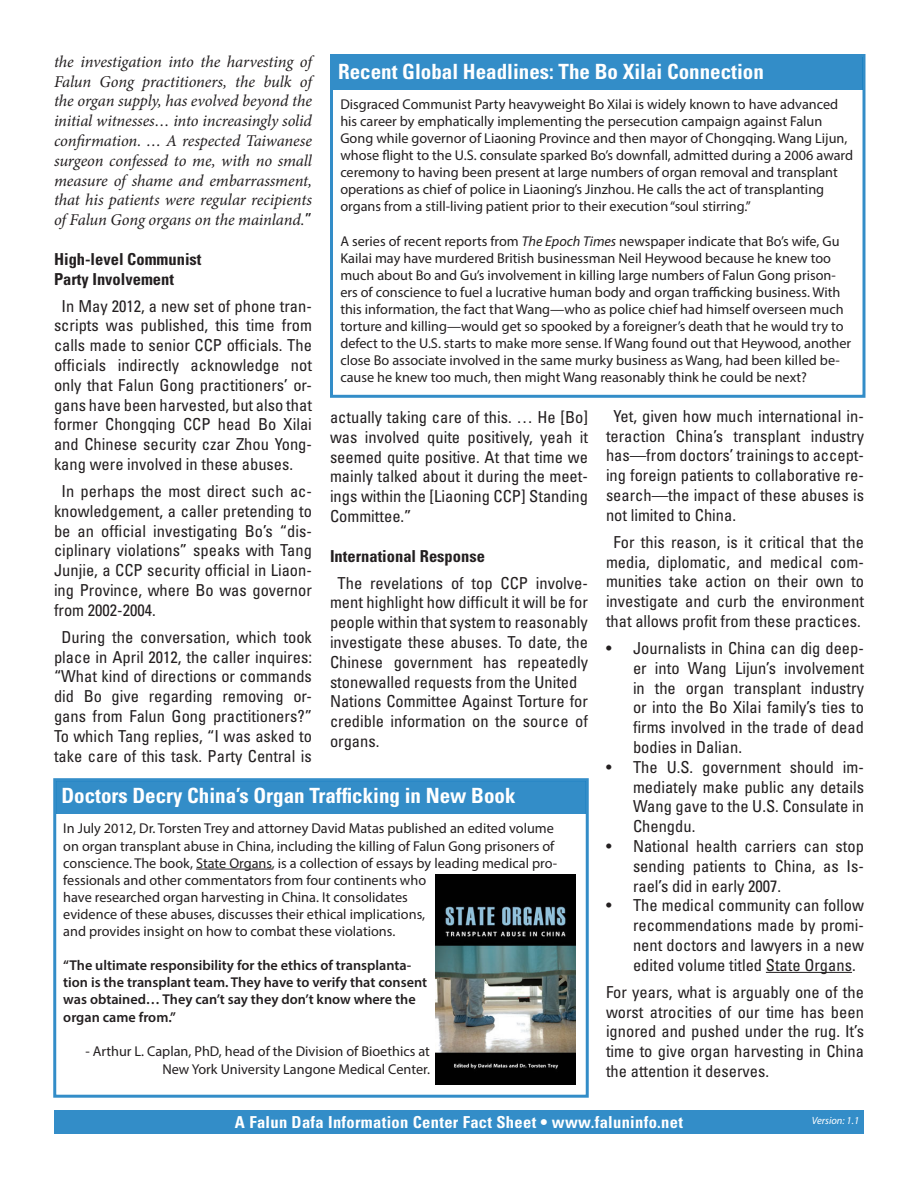
<style>
.page{position:relative;width:918px;height:1188px;background:#fff}
.page>*{position:absolute;margin:0;border:0;box-sizing:border-box;transform-origin:0 0}
.t1{font:700 condensed 21px "Univers LT Std";color:#fff}
.t2{font:condensed 16.5px/19.8px "Univers LT Std";color:#231f20;text-align:justify}
.t3{font:italic 16.5px/19.8px "Minion Pro";letter-spacing:-.01em;color:#231f20;text-align:justify}
.t4{font:700 condensed 16.5px "Univers LT Std";color:#231f20}
.t5{font:700 condensed 16.5px "Univers LT Std";letter-spacing:.02em;color:#fff}
.t6{font:14.25px/17.1px "Myriad Pro";color:#231f20}
.t7{font:600 14.25px/17.1px "Myriad Pro";color:#231f20}
.t8{font:italic 10.5px "Myriad Pro";color:#fff}
.s1{font-family:"Univers LT Std";font-style:normal;font-stretch:condensed}
.s2{font-style:italic}
</style>
<div class="page">
<div style="left:54px;top:1110px;width:810px;height:24px;background:#338dc8"></div>
<hr style="left:766px;top:972px;width:86px;height:1px;background:#231f20">
<div style="left:330px;top:54px;width:536px;height:344px;border:3px solid #0071bb"></div>
<div style="left:333px;top:57px;width:530px;height:33px;background:#338dc8"></div>
<div style="left:53px;top:778px;width:536px;height:320px;border:3px solid #0071bb"></div>
<div style="left:56px;top:781px;width:530px;height:33px;background:#338dc8"></div>
<hr style="left:196px;top:869px;width:76px;height:1px;background:#231f20">
<img style="left:436px;top:875px;width:139px;height:210px">
<p class="t3" style="left:54px;top:52px;width:260px">the investigation into the harvesting of Falun Gong practitioners, the bulk of the organ supply, has evolved beyond the initial witnesses… into increasingly solid confirmation. … A respected Taiwanese surgeon confessed to me, with no small measure of shame and embarrassment, that his patients were regular recipients of Falun Gong organs on the mainland.<span class="s1">”</span></p>
<p class="t4" style="left:54px;top:249px;width:149px">High-level Communist</p>
<p class="t4" style="left:54px;top:269px;width:122px">Party Involvement</p>
<p class="t2" style="left:54px;top:296px;width:260px;text-indent:8px">In May 2012, a new set of phone tran&shy;scripts was published, this time from calls made to senior CCP officials. The officials indirectly acknowledge not only that Falun Gong practitioners’ or&shy;gans have been harvested, but also that former Chongqing CCP head Bo Xilai and Chinese security czar Zhou Yong&shy;kang were involved in these abuses.</p>
<p class="t2" style="left:54px;top:481px;width:260px;text-indent:8px">In perhaps the most direct such ac&shy;knowledgement, a caller pretending to be an official investigating Bo’s “dis&shy;ciplinary violations” speaks with Tang Junjie, a CCP security official in Liaon&shy;ing Province, where Bo was governor from 2002-2004.</p>
<p class="t2" style="left:54px;top:627px;width:260px;text-align:center">During the conversation, which took place in April 2012, the caller inquires: “What kind of directions or commands did Bo give regarding removing or&shy;gans from Falun Gong practitioners?” To which Tang replies, “I was asked to take care of this task. Party Central is</p>
<p class="t1" style="left:338px;top:58px;width:427px">Recent Global Headlines: The Bo Xilai Connection</p>
<p class="t6" style="left:340px;top:95px;width:514px">Disgraced Communist Party heavyweight Bo Xilai is widely known to have advanced his career by emphatically implementing the persecution campaign against Falun Gong while governor of Liaoning Province and then mayor of Chongqing. Wang Lijun, whose flight to the U.S. consulate sparked Bo’s downfall, admitted during a 2006 award ceremony to having been present at large numbers of organ removal and transplant operations as chief of police in Liaoning’s Jinzhou. He calls the act of transplanting organs from a still-living patient prior to their execution “soul stirring.”</p>
<p class="t6" style="left:340px;top:232px;width:512px">A series of recent reports from <span class="s2">The Epoch Times</span> newspaper indicate that Bo’s wife, Gu Kailai may have murdered British businessman Neil Heywood because he knew too much about Bo and Gu’s involvement in killing large numbers of Falun Gong prison&shy;ers of conscience to fuel a lucrative human body and organ trafficking business. With this information, the fact that Wang—who as police chief had himself overseen much torture and killing—would get so spooked by a foreigner’s death that he would try to defect to the U.S. starts to make more sense. If Wang found out that Heywood, another close Bo associate involved in the same murky business as Wang, had been killed be&shy;cause he knew too much, then might Wang reasonably think he could be next?</p>
<p class="t2" style="left:606px;top:406px;width:260px;text-indent:8px">Yet, given how much international in&shy;teraction China’s transplant industry has—from doctors’ trainings to accept&shy;ing foreign patients to collaborative re&shy;search—the impact of these abuses is not limited to China.</p>
<p class="t2" style="left:606px;top:532px;width:260px;text-align:center">For this reason, is it critical that the media, diplomatic, and medical com&shy;munities take action on their own to investigate and curb the environment that allows profit from these practices.</p>
<p class="t2" style="left:633px;top:638px;width:233px;text-indent:-27px">• Journalists in China can dig deep&shy;er into Wang Lijun’s involvement in the organ transplant industry or into the Bo Xilai family’s ties to firms involved in the trade of dead bodies in Dalian.</p>
<p class="t2" style="left:633px;top:757px;width:233px;text-indent:-27px">• The U.S. government should im&shy;mediately make public any details Wang gave to the U.S. Consulate in Chengdu.</p>
<p class="t2" style="left:633px;top:836px;width:233px;text-indent:-27px">• National health carriers can stop sending patients to China, as Is&shy;rael’s did in early 2007.</p>
<p class="t2" style="left:633px;top:895px;width:233px;text-indent:-27px">• The medical community can follow recommendations made by promi&shy;nent doctors and lawyers in a new edited volume titled State Organs.</p>
<p class="t2" style="left:606px;top:982px;width:260px">For years, what is arguably one of the worst atrocities of our time has been ignored and pushed under the rug. It’s time to give organ harvesting in China the attention it deserves.</p>
<p class="t2" style="left:330px;top:407px;width:260px">actually taking care of this. … He [Bo] was involved quite positively, yeah it seemed quite positive. At that time we mainly talked about it during the meet&shy;ings within the [Liaoning CCP] Standing Committee.”</p>
<p class="t4" style="left:330px;top:546px;width:156px">International Response</p>
<p class="t2" style="left:330px;top:573px;width:260px;text-indent:8px">The revelations of top CCP involve&shy;ment highlight how difficult it will be for people within that system to reasonably investigate these abuses. To date, the Chinese government has repeatedly stonewalled requests from the United</p>
<p class="t2" style="left:330px;top:691px;width:260px">Nations Committee Against Torture for credible information on the source of organs.</p>
<p class="t1" style="left:61px;top:783px;width:456px">Doctors Decry China’s Organ Trafficking in New Book</p>
<p class="t6" style="left:63px;top:820px;width:495px">In July 2012, Dr. Torsten Trey and attorney David Matas published an edited volume on organ transplant abuse in China, including the killing of Falun Gong prisoners of conscience. The book, State Organs, is a collection of essays by leading medical pro&shy;fessionals and other commentators from four continents who<br>have researched organ harvesting in China. It consolidates<br>evidence of these abuses, discusses their ethical implications,<br>and provides insight on how to combat these violations.</p>
<p class="t7" style="left:63px;top:957px;width:365px">“The ultimate responsibility for the ethics of transplanta&shy;tion is the transplant team. They have to verify that consent was obtained… They can’t say they don’t know where the organ came from.”</p>
<p class="t6" style="left:85px;top:1042px;width:346px;line-height:18px;text-align:right">- Arthur L. Caplan, PhD, head of the Division of Bioethics at<br>New York University Langone Medical Center.</p>
<p class="t5" style="left:235px;top:1112px;width:450px">A Falun Dafa Information Center Fact Sheet • www.faluninfo.net</p>
<p class="t8" style="left:812px;top:1114px;width:49px">Version: 1.1</p>
</div>
